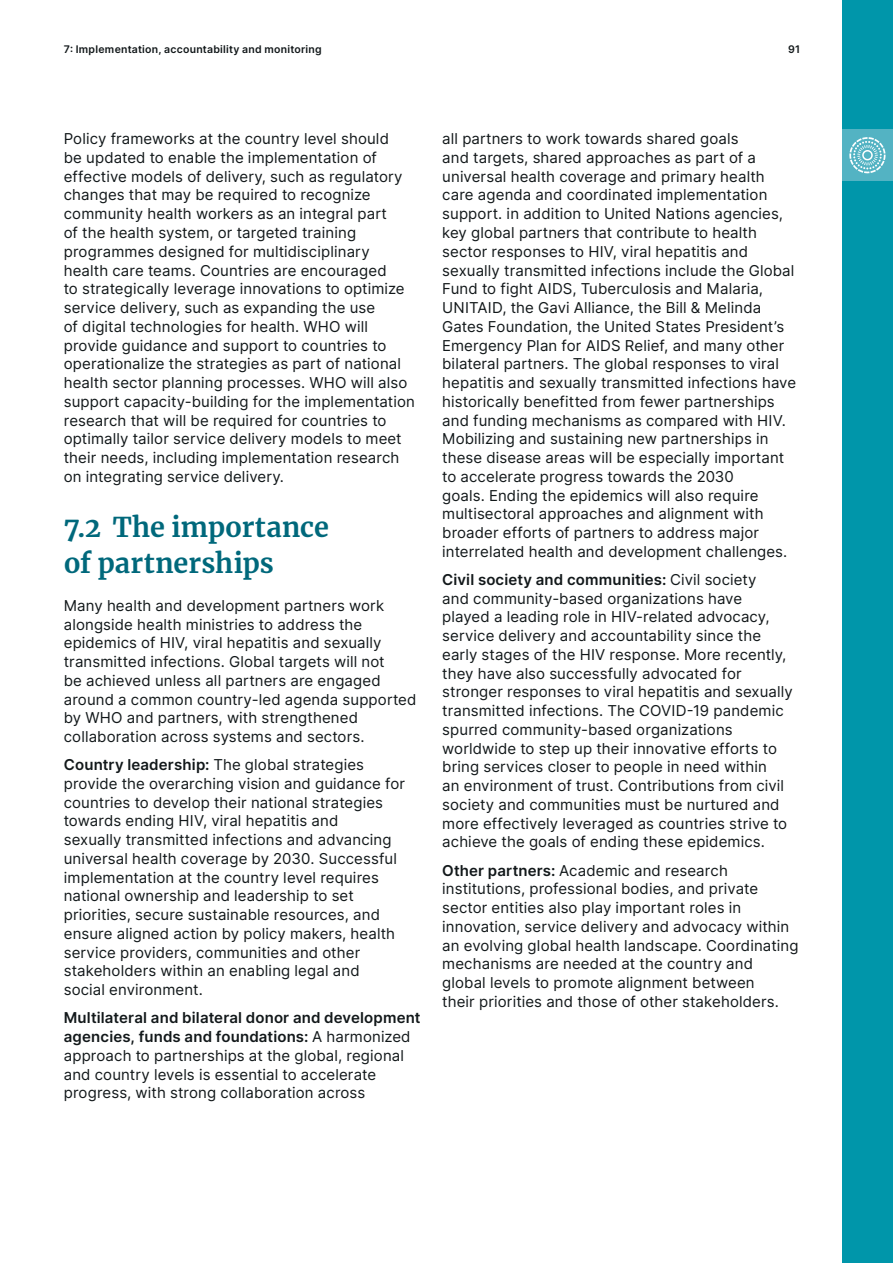
<style>
.page{position:relative;width:893px;height:1263px;background:#fff}
.page>*{position:absolute;margin:0;border:0;box-sizing:border-box;transform-origin:0 0}
.t1{font:700 27px/36.3px "Merriweather";color:#00687b}
.t2{font:15px/18.8px "Inter";letter-spacing:.01em;color:#12181a}
.t3{font:600 10.5px "Inter";letter-spacing:.025em;color:#12181a}
.s1{font-weight:600}
</style>
<div class="page">
<div style="left:842px;top:0;width:51px;height:1263px;background:#0096aa"></div>
<div style="left:842px;top:130px;width:51px;height:51px;background:#53b3c3"></div>
<svg style="left:849px;top:137px;width:36px;height:36px"></svg>
<p class="t3" style="left:64px;top:41px;width:259px">7: Implementation, accountability and monitoring</p>
<p class="t3" style="left:788px;top:41px;width:14px">91</p>
<p class="t2" style="left:64px;top:129px;width:353px">Policy frameworks at the country level should<br>be updated to enable the implementation of effective models of delivery, such as regulatory changes that may be required to recognize community health workers as an integral part<br>of the health system, or targeted training programmes designed for multidisciplinary health care teams. Countries are encouraged<br>to strategically leverage innovations to optimize service delivery, such as expanding the use<br>of digital technologies for health. WHO will provide guidance and support to countries to operationalize the strategies as part of national health sector planning processes. WHO will also support capacity-building for the implementation research that will be required for countries to optimally tailor service delivery models to meet their needs, including implementation research on integrating service delivery.</p>
<h1 class="t1" style="left:64px;top:508px;width:267px">7.2 The importance of partnerships</h1>
<p class="t2" style="left:64px;top:596px;width:354px">Many health and development partners work alongside health ministries to address the epidemics of HIV, viral hepatitis and sexually transmitted infections. Global targets will not<br>be achieved unless all partners are engaged around a common country-led agenda supported by WHO and partners, with strengthened collaboration across systems and sectors.</p>
<p class="t2" style="left:64px;top:755px;width:343px"><span class="s1">Country leadership:</span> The global strategies provide the overarching vision and guidance for countries to develop their national strategies towards ending HIV, viral hepatitis and<br>sexually transmitted infections and advancing universal health coverage by 2030. Successful implementation at the country level requires national ownership and leadership to set priorities, secure sustainable resources, and ensure aligned action by policy makers, health service providers, communities and other stakeholders within an enabling legal and<br>social environment.</p>
<p class="t2" style="left:64px;top:1008px;width:358px"><span class="s1">Multilateral and bilateral donor and development agencies, funds and foundations:</span> A harmonized approach to partnerships at the global, regional and country levels is essential to accelerate progress, with strong collaboration across</p>
<p class="t2" style="left:442px;top:129px;width:355px">all partners to work towards shared goals<br>and targets, shared approaches as part of a universal health coverage and primary health care agenda and coordinated implementation support. in addition to United Nations agencies, key global partners that contribute to health sector responses to HIV, viral hepatitis and sexually transmitted infections include the Global Fund to fight AIDS, Tuberculosis and Malaria, UNITAID, the Gavi Alliance, the Bill &amp; Melinda Gates Foundation, the United States President’s Emergency Plan for AIDS Relief, and many other bilateral partners. The global responses to viral hepatitis and sexually transmitted infections have historically benefitted from fewer partnerships and funding mechanisms as compared with HIV.<br>Mobilizing and sustaining new partnerships in these disease areas will be especially important to accelerate progress towards the 2030<br>goals. Ending the epidemics will also require multisectoral approaches and alignment with broader efforts of partners to address major interrelated health and development challenges.</p>
<p class="t2" style="left:442px;top:570px;width:352px"><span class="s1">Civil society and communities:</span> Civil society<br>and community-based organizations have played a leading role in HIV-related advocacy, service delivery and accountability since the early stages of the HIV response. More recently, they have also successfully advocated for stronger responses to viral hepatitis and sexually transmitted infections. The COVID-19 pandemic spurred community-based organizations worldwide to step up their innovative efforts to bring services closer to people in need within<br>an environment of trust. Contributions from civil society and communities must be nurtured and more effectively leveraged as countries strive to achieve the goals of ending these epidemics.</p>
<p class="t2" style="left:442px;top:860px;width:358px"><span class="s1">Other partners:</span> Academic and research institutions, professional bodies, and private sector entities also play important roles in innovation, service delivery and advocacy within an evolving global health landscape. Coordinating mechanisms are needed at the country and global levels to promote alignment between<br>their priorities and those of other stakeholders.</p>
</div>
